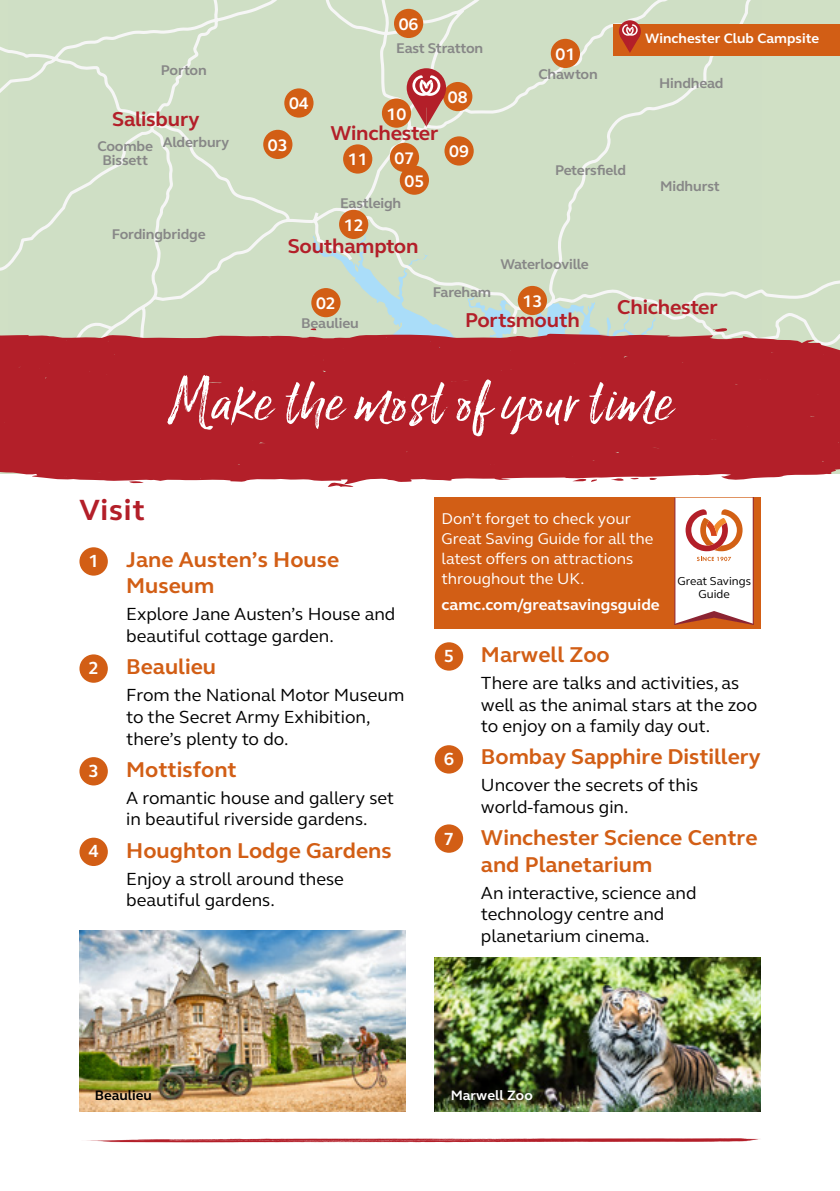
<style>
.page{position:relative;width:840px;height:1191px;background:#fff}
.page>*{position:absolute;margin:0;border:0;box-sizing:border-box;transform-origin:0 0}
.t1{font:68px "Lucky Fellas Win";letter-spacing:.025em;color:#fff}
.t2{font:700 30px "FS Elliot";letter-spacing:.025em;color:#b31f29}
.t3{font:700 22px/26.4px "FS Elliot";color:#d25e15}
.t4{font:700 20.6px "FS Elliot";letter-spacing:-.01em;color:#b31f29}
.t5{font:18px/21.6px "FS Elliot";color:#000}
.t6{font:700 18px "FS Elliot";color:#fff}
.t7{font:700 17.2px "FS Elliot";color:#fff}
.t8{font:16px/20px "FS Elliot";color:#fff}
.t9{font:700 16px "FS Elliot";color:#fff}
.t10{font:700 14.4px/14.4px "FS Elliot";letter-spacing:-.01em;color:#878787;text-align:center}
.t11{font:700 14px "FS Elliot";color:#fff}
.t12{font:700 14px "FS Elliot";color:#000}
.t13{font:11.8px/13.4px "FS Elliot";color:#000;text-align:center}
</style>
<div class="page">
<div style="left:0;top:0;width:839px;height:334px;background:#cfdfc5"></div>
<div style="left:443px;top:82px;width:29px;height:29px;background:#d25e15;border-radius:50%"></div>
<div style="left:399px;top:165px;width:30px;height:30px;background:#d25e15;border-radius:50%"></div>
<div style="left:550px;top:39px;width:29px;height:29px;background:#d25e15;border-radius:50%"></div>
<div style="left:381px;top:99px;width:30px;height:29px;background:#d25e15;border-radius:50%"></div>
<div style="left:263px;top:130px;width:29px;height:29px;background:#d25e15;border-radius:50%"></div>
<div style="left:284px;top:88px;width:29px;height:30px;background:#d25e15;border-radius:50%"></div>
<div style="left:394px;top:9px;width:29px;height:29px;background:#d25e15;border-radius:50%"></div>
<div style="left:389px;top:143px;width:30px;height:29px;background:#d25e15;border-radius:50%"></div>
<div style="left:444px;top:136px;width:29px;height:30px;background:#d25e15;border-radius:50%"></div>
<div style="left:343px;top:144px;width:29px;height:30px;background:#d25e15;border-radius:50%"></div>
<div style="left:339px;top:210px;width:29px;height:29px;background:#d25e15;border-radius:50%"></div>
<div style="left:517px;top:286px;width:29px;height:29px;background:#d25e15;border-radius:50%"></div>
<img style="left:79px;top:931px;width:326px;height:180px">
<img style="left:434px;top:957px;width:326px;height:154px">
<div style="left:79px;top:654px;width:29px;height:29px;background:#d25e15;border-radius:50%"></div>
<div style="left:79px;top:757px;width:29px;height:28px;background:#d25e15;border-radius:50%"></div>
<div style="left:79px;top:837px;width:29px;height:29px;background:#d25e15;border-radius:50%"></div>
<div style="left:79px;top:547px;width:29px;height:28px;background:#d25e15;border-radius:50%"></div>
<div style="left:434px;top:745px;width:29px;height:28px;background:#d25e15;border-radius:50%"></div>
<div style="left:434px;top:824px;width:29px;height:28px;background:#d25e15;border-radius:50%"></div>
<div style="left:434px;top:642px;width:29px;height:28px;background:#d25e15;border-radius:50%"></div>
<svg style="left:86px;top:1138px;width:674px;height:5px"></svg>
<div style="left:613px;top:24px;width:226px;height:31px;background:#d25e15"></div>
<svg style="left:618px;top:20px;width:22px;height:22px"></svg>
<svg style="left:619px;top:24px;width:20px;height:29px"></svg>
<svg style="left:406px;top:68px;width:40px;height:40px"></svg>
<svg style="left:408px;top:75px;width:36px;height:52px;background:#c87977"></svg>
<svg style="left:710px;top:326px;width:16px;height:6px"></svg>
<div style="left:0;top:334px;width:839px;height:149px;background:#b31f29"></div>
<svg style="left:310px;top:229px;width:202px;height:126px;background:#c7beaf"></svg>
<svg style="left:610px;top:477px;width:13px;height:4px"></svg>
<svg style="left:648px;top:478px;width:8px;height:2px"></svg>
<svg style="left:572px;top:478px;width:25px;height:4px"></svg>
<svg style="left:129px;top:481px;width:15px;height:3px"></svg>
<svg style="left:327px;top:482px;width:26px;height:5px"></svg>
<div style="left:434px;top:497px;width:326px;height:131px;background:#d25e15"></div>
<svg style="left:674px;top:497px;width:78px;height:128px;background:#f0d6cf"></svg>
<hr style="left:752px;top:497px;width:1px;height:128px;background:#8c2432">
<p class="t7" style="left:398px;top:13px;width:21px">06</p>
<p class="t10" style="left:396px;top:41px;width:89px">East Stratton</p>
<p class="t7" style="left:555px;top:43px;width:21px">01</p>
<p class="t11" style="left:645px;top:29px;width:175px">Winchester Club Campsite</p>
<p class="t10" style="left:161px;top:62px;width:47px">Porton</p>
<p class="t10" style="left:538px;top:67px;width:61px">Chawton</p>
<p class="t10" style="left:658px;top:75px;width:66px">Hindhead</p>
<p class="t4" style="left:112px;top:105px;width:89px">Salisbury</p>
<p class="t10" style="left:97px;top:139px;width:57px">Coombe<br>Bissett</p>
<p class="t10" style="left:163px;top:135px;width:68px">Alderbury</p>
<p class="t7" style="left:289px;top:92px;width:21px">04</p>
<p class="t7" style="left:268px;top:133px;width:21px">03</p>
<p class="t7" style="left:386px;top:102px;width:21px">10</p>
<p class="t4" style="left:330px;top:120px;width:109px">Winchester</p>
<p class="t7" style="left:347px;top:148px;width:21px">11</p>
<p class="t7" style="left:394px;top:146px;width:21px">07</p>
<p class="t7" style="left:447px;top:86px;width:21px">08</p>
<p class="t7" style="left:449px;top:140px;width:21px">09</p>
<p class="t7" style="left:404px;top:169px;width:21px">05</p>
<p class="t10" style="left:554px;top:163px;width:72px">Petersfield</p>
<p class="t10" style="left:659px;top:178px;width:61px">Midhurst</p>
<p class="t10" style="left:340px;top:195px;width:63px">Eastleigh</p>
<p class="t10" style="left:112px;top:227px;width:95px">Fordingbridge</p>
<p class="t7" style="left:343px;top:213px;width:21px">12</p>
<p class="t4" style="left:287px;top:233px;width:132px">Southampton</p>
<p class="t10" style="left:500px;top:256px;width:90px">Waterlooville</p>
<p class="t7" style="left:316px;top:292px;width:21px">02</p>
<p class="t10" style="left:301px;top:316px;width:59px">Beaulieu</p>
<p class="t10" style="left:432px;top:285px;width:60px">Fareham</p>
<p class="t7" style="left:522px;top:289px;width:21px">13</p>
<p class="t4" style="left:465px;top:306px;width:116px">Portsmouth</p>
<p class="t4" style="left:617px;top:293px;width:102px">Chichester</p>
<h1 class="t1" style="left:168px;top:358px;width:504px">Make the most of your time</h1>
<h2 class="t2" style="left:79px;top:490px;width:67px">Visit</h2>
<p class="t6" style="left:88px;top:548px;width:12px">1</p>
<p class="t6" style="left:88px;top:656px;width:12px">2</p>
<p class="t6" style="left:88px;top:758px;width:12px">3</p>
<p class="t6" style="left:88px;top:839px;width:12px">4</p>
<p class="t3" style="left:126px;top:545px;width:214px">Jane Austen’s House<br>Museum</p>
<p class="t5" style="left:126px;top:603px;width:270px">Explore Jane Austen’s House and beautiful cottage garden.</p>
<p class="t3" style="left:126px;top:653px;width:91px">Beaulieu</p>
<p class="t5" style="left:126px;top:684px;width:279px">From the National Motor Museum to the Secret Army Exhibition, there’s plenty to do.</p>
<p class="t3" style="left:126px;top:755px;width:112px">Mottisfont</p>
<p class="t5" style="left:126px;top:786px;width:269px">A romantic house and gallery set in beautiful riverside gardens.</p>
<p class="t3" style="left:126px;top:836px;width:267px">Houghton Lodge Gardens</p>
<p class="t5" style="left:126px;top:867px;width:219px">Enjoy a stroll around these beautiful gardens.</p>
<p class="t8" style="left:441px;top:508px;width:213px">Don’t forget to check your<br>Great Saving Guide for all the latest offers on attractions throughout the UK.</p>
<p class="t9" style="left:441px;top:594px;width:220px">camc.com/greatsavingsguide</p>
<p class="t13" style="left:677px;top:574px;width:75px">Great Savings<br>Guide</p>
<p class="t6" style="left:443px;top:643px;width:12px">5</p>
<p class="t6" style="left:443px;top:746px;width:12px">6</p>
<p class="t6" style="left:443px;top:827px;width:12px">7</p>
<p class="t3" style="left:480px;top:640px;width:130px">Marwell Zoo</p>
<p class="t5" style="left:480px;top:671px;width:277px">There are talks and activities, as well as the animal stars at the zoo to enjoy on a family day out.</p>
<p class="t3" style="left:480px;top:743px;width:281px">Bombay Sapphire Distillery</p>
<p class="t5" style="left:480px;top:774px;width:219px">Uncover the secrets of this world-famous gin.</p>
<p class="t3" style="left:480px;top:824px;width:278px">Winchester Science Centre and Planetarium</p>
<p class="t5" style="left:480px;top:881px;width:217px">An interactive, science and technology centre and planetarium cinema.</p>
<p class="t12" style="left:95px;top:1086px;width:59px">Beaulieu</p>
<p class="t11" style="left:450px;top:1086px;width:83px">Marwell Zoo</p>
</div>
